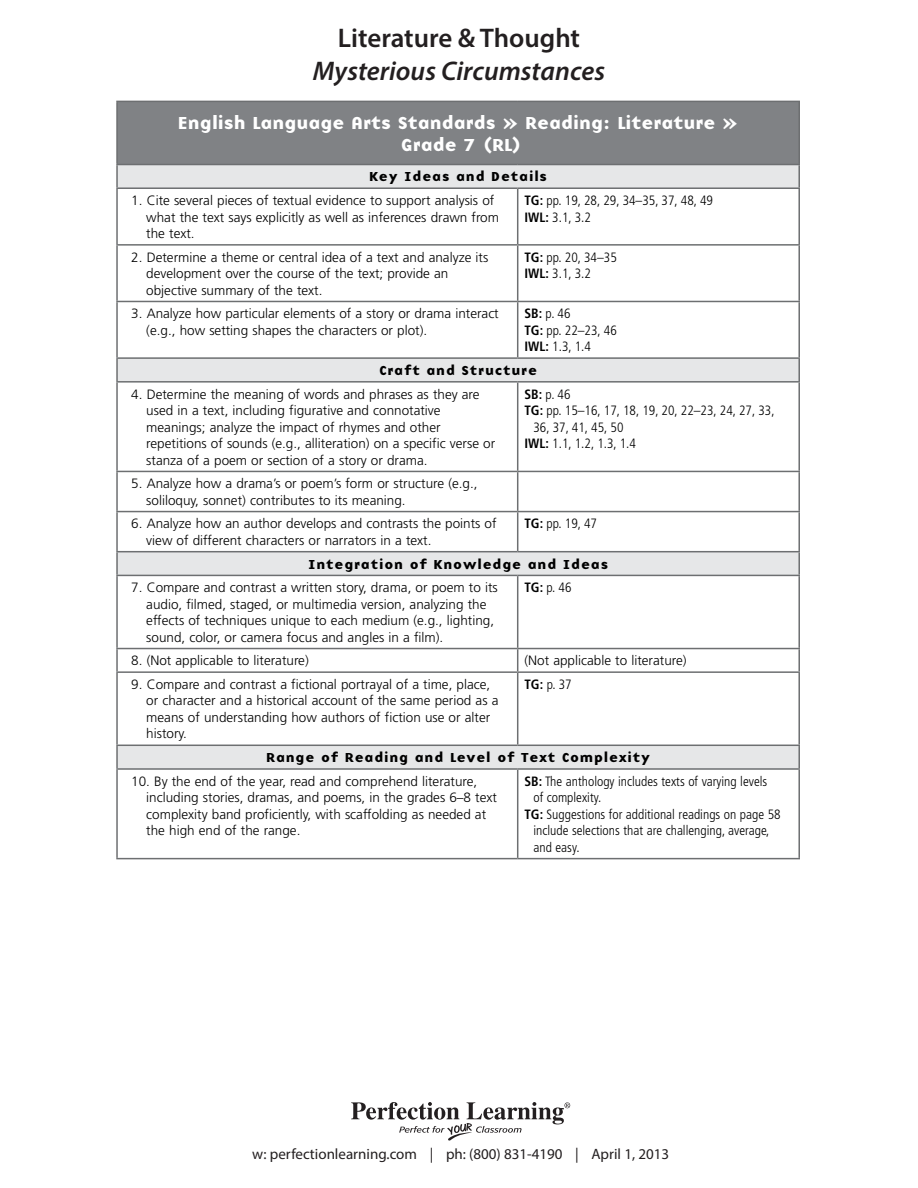
<style>
.page{position:relative;width:918px;height:1188px;background:#fff}
.page>*{position:absolute;margin:0;border:0;box-sizing:border-box;transform-origin:0 0}
.t1{font:italic 600 27px "Myriad Pro";color:#231f20}
.t2{font:600 27px "Myriad Pro";color:#231f20}
.t3{font:18px/22.5px "Base Nine B";color:#fff;text-align:center}
.t4{font:15px "Myriad Pro";color:#231f20}
.t5{font:300 13.5px/16.5px "Frutiger";color:#000}
.t6{font:300 condensed 13.5px/16.5px "Frutiger";color:#000}
.t7{font:13.5px "Base Nine B";letter-spacing:.06em;color:#000}
.s1{font-weight:700}
</style>
<div class="page">
<div style="left:117px;top:101px;width:682px;height:64px;background:#808285"></div>
<svg style="left:118px;top:165px;width:680px;height:603px"></svg>
<hr style="left:798px;top:102px;width:2px;height:62px;background:#6d6f71">
<hr style="left:798px;top:165px;width:2px;height:22px;background:#6d6f71">
<hr style="left:116px;top:189px;width:2px;height:55px;background:#6d6f71">
<hr style="left:518px;top:187px;width:282px;height:2px;background:#6d6f71">
<hr style="left:517px;top:189px;width:1px;height:55px;background:#6d6f71">
<hr style="left:798px;top:189px;width:2px;height:55px;background:#6d6f71">
<hr style="left:116px;top:244px;width:402px;height:2px;background:#6d6f71">
<hr style="left:116px;top:246px;width:2px;height:55px;background:#6d6f71">
<hr style="left:518px;top:244px;width:282px;height:2px;background:#6d6f71">
<hr style="left:517px;top:246px;width:1px;height:55px;background:#6d6f71">
<hr style="left:798px;top:246px;width:2px;height:55px;background:#6d6f71">
<hr style="left:116px;top:301px;width:402px;height:1px;background:#6d6f71">
<hr style="left:116px;top:302px;width:2px;height:55px;background:#6d6f71">
<hr style="left:518px;top:301px;width:282px;height:1px;background:#6d6f71">
<hr style="left:517px;top:302px;width:1px;height:55px;background:#6d6f71">
<hr style="left:798px;top:302px;width:2px;height:55px;background:#6d6f71">
<hr style="left:518px;top:357px;width:282px;height:2px;background:#6d6f71">
<hr style="left:798px;top:359px;width:2px;height:22px;background:#6d6f71">
<hr style="left:116px;top:383px;width:2px;height:88px;background:#6d6f71">
<hr style="left:518px;top:381px;width:282px;height:2px;background:#6d6f71">
<hr style="left:517px;top:383px;width:1px;height:88px;background:#6d6f71">
<hr style="left:798px;top:383px;width:2px;height:88px;background:#6d6f71">
<hr style="left:116px;top:471px;width:402px;height:1px;background:#6d6f71">
<hr style="left:116px;top:472px;width:2px;height:39px;background:#6d6f71">
<hr style="left:518px;top:471px;width:282px;height:1px;background:#6d6f71">
<hr style="left:517px;top:472px;width:1px;height:39px;background:#6d6f71">
<hr style="left:798px;top:472px;width:2px;height:39px;background:#6d6f71">
<hr style="left:116px;top:511px;width:402px;height:1px;background:#6d6f71">
<hr style="left:116px;top:512px;width:2px;height:39px;background:#6d6f71">
<hr style="left:518px;top:511px;width:282px;height:1px;background:#6d6f71">
<hr style="left:517px;top:512px;width:1px;height:39px;background:#6d6f71">
<hr style="left:798px;top:512px;width:2px;height:39px;background:#6d6f71">
<hr style="left:518px;top:551px;width:282px;height:1px;background:#6d6f71">
<hr style="left:798px;top:552px;width:2px;height:23px;background:#6d6f71">
<hr style="left:116px;top:576px;width:2px;height:72px;background:#6d6f71">
<hr style="left:518px;top:575px;width:282px;height:1px;background:#6d6f71">
<hr style="left:517px;top:576px;width:1px;height:72px;background:#6d6f71">
<hr style="left:798px;top:576px;width:2px;height:72px;background:#6d6f71">
<hr style="left:116px;top:648px;width:402px;height:1px;background:#6d6f71">
<hr style="left:116px;top:649px;width:2px;height:22px;background:#6d6f71">
<hr style="left:518px;top:648px;width:282px;height:1px;background:#6d6f71">
<svg style="left:517px;top:649px;width:1px;height:22px"></svg>
<hr style="left:798px;top:649px;width:2px;height:22px;background:#6d6f71">
<hr style="left:116px;top:671px;width:402px;height:2px;background:#6d6f71">
<hr style="left:116px;top:673px;width:2px;height:72px;background:#6d6f71">
<hr style="left:518px;top:671px;width:282px;height:2px;background:#6d6f71">
<hr style="left:517px;top:673px;width:1px;height:72px;background:#6d6f71">
<hr style="left:798px;top:673px;width:2px;height:72px;background:#6d6f71">
<hr style="left:518px;top:745px;width:282px;height:1px;background:#6d6f71">
<hr style="left:798px;top:746px;width:2px;height:22px;background:#6d6f71">
<hr style="left:116px;top:770px;width:2px;height:88px;background:#6d6f71">
<hr style="left:518px;top:768px;width:282px;height:2px;background:#6d6f71">
<hr style="left:517px;top:770px;width:1px;height:88px;background:#6d6f71">
<hr style="left:798px;top:770px;width:2px;height:88px;background:#6d6f71">
<hr style="left:116px;top:858px;width:402px;height:1px;background:#6d6f71">
<hr style="left:518px;top:858px;width:282px;height:1px;background:#6d6f71">
<hr style="left:116px;top:101px;width:402px;height:1px;background:#6d6f71">
<hr style="left:116px;top:102px;width:2px;height:62px;background:#6d6f71">
<hr style="left:518px;top:101px;width:282px;height:1px;background:#6d6f71">
<hr style="left:116px;top:164px;width:402px;height:1px;background:#6d6f71">
<hr style="left:116px;top:165px;width:2px;height:22px;background:#6d6f71">
<hr style="left:518px;top:164px;width:282px;height:1px;background:#6d6f71">
<hr style="left:116px;top:187px;width:402px;height:2px;background:#6d6f71">
<hr style="left:116px;top:357px;width:402px;height:2px;background:#6d6f71">
<hr style="left:116px;top:359px;width:2px;height:22px;background:#6d6f71">
<hr style="left:116px;top:381px;width:402px;height:2px;background:#6d6f71">
<hr style="left:116px;top:551px;width:402px;height:1px;background:#6d6f71">
<hr style="left:116px;top:552px;width:2px;height:23px;background:#6d6f71">
<hr style="left:116px;top:575px;width:402px;height:1px;background:#6d6f71">
<hr style="left:116px;top:745px;width:402px;height:1px;background:#6d6f71">
<hr style="left:116px;top:746px;width:2px;height:22px;background:#6d6f71">
<hr style="left:116px;top:768px;width:402px;height:2px;background:#6d6f71">
<svg style="left:351px;top:1102px;width:219px;height:39px"></svg>
<p class="t2" style="left:338px;top:21px;width:244px">Literature &amp; Thought</p>
<p class="t1" style="left:313px;top:53px;width:294px">Mysterious Circumstances</p>
<p class="t3" style="left:178px;top:110px;width:562px">English Language Arts Standards » Reading: Literature »<br>Grade 7 (RL)</p>
<p class="t7" style="left:369px;top:166px;width:180px">Key Ideas and Details</p>
<p class="t5" style="left:146px;top:192px;width:354px;text-indent:-15px">1. Cite several pieces of textual evidence to support analysis of what the text says explicitly as well as inferences drawn from the text.</p>
<p class="t6" style="left:524px;top:192px;width:190px"><span class="s1">TG:</span> pp. 19, 28, 29, 34–35, 37, 48, 49<br><span class="s1">IWL:</span> 3.1, 3.2</p>
<p class="t5" style="left:146px;top:249px;width:344px;text-indent:-15px">2. Determine a theme or central idea of a text and analyze its development over the course of the text; provide an objective summary of the text.</p>
<p class="t6" style="left:524px;top:249px;width:94px"><span class="s1">TG:</span> pp. 20, 34–35<br><span class="s1">IWL:</span> 3.1, 3.2</p>
<p class="t5" style="left:146px;top:306px;width:354px;text-indent:-15px">3. Analyze how particular elements of a story or drama interact (e.g., how setting shapes the characters or plot).</p>
<p class="t6" style="left:524px;top:306px;width:94px"><span class="s1">SB:</span> p. 46<br><span class="s1">TG:</span> pp. 22–23, 46<br><span class="s1">IWL:</span> 1.3, 1.4</p>
<p class="t7" style="left:379px;top:360px;width:160px">Craft and Structure</p>
<p class="t5" style="left:146px;top:386px;width:350px;text-indent:-15px">4. Determine the meaning of words and phrases as they are used in a text, including figurative and connotative meanings; analyze the impact of rhymes and other repetitions of sounds (e.g., alliteration) on a specific verse or stanza of a poem or section of a story or drama.</p>
<p class="t6" style="left:524px;top:386px;width:48px"><span class="s1">SB:</span> p. 46</p>
<p class="t6" style="left:524px;top:402px;width:252px"><span class="s1">TG:</span> pp. 15–16, 17, 18, 19, 20, 22–23, 24, 27, 33,</p>
<p class="t6" style="left:533px;top:419px;width:92px">36, 37, 41, 45, 50</p>
<p class="t6" style="left:524px;top:435px;width:113px"><span class="s1">IWL:</span> 1.1, 1.2, 1.3, 1.4</p>
<p class="t5" style="left:146px;top:476px;width:333px;text-indent:-15px">5. Analyze how a drama’s or poem’s form or structure (e.g., soliloquy, sonnet) contributes to its meaning.</p>
<p class="t5" style="left:146px;top:516px;width:352px;text-indent:-15px">6. Analyze how an author develops and contrasts the points of view of different characters or narrators in a text.</p>
<p class="t6" style="left:524px;top:516px;width:74px"><span class="s1">TG:</span> pp. 19, 47</p>
<p class="t7" style="left:308px;top:553px;width:302px">Integration of Knowledge and Ideas</p>
<p class="t5" style="left:146px;top:580px;width:353px;text-indent:-15px">7. Compare and contrast a written story, drama, or poem to its audio, filmed, staged, or multimedia version, analyzing the effects of techniques unique to each medium (e.g., lighting, sound, color, or camera focus and angles in a film).</p>
<p class="t6" style="left:524px;top:580px;width:49px"><span class="s1">TG:</span> p. 46</p>
<p class="t5" style="left:131px;top:653px;width:179px">8. (Not applicable to literature)</p>
<p class="t5" style="left:524px;top:653px;width:164px">(Not applicable to literature)</p>
<p class="t5" style="left:146px;top:676px;width:354px;text-indent:-15px">9. Compare and contrast a fictional portrayal of a time, place, or character and a historical account of the same period as a means of understanding how authors of fiction use or alter history.</p>
<p class="t6" style="left:524px;top:676px;width:49px"><span class="s1">TG:</span> p. 37</p>
<p class="t7" style="left:266px;top:747px;width:385px">Range of Reading and Level of Text Complexity</p>
<p class="t5" style="left:146px;top:773px;width:352px;text-indent:-15px">10. By the end of the year, read and comprehend literature, including stories, dramas, and poems, in the grades 6–8 text complexity band proficiently, with scaffolding as needed at the high end of the range.</p>
<p class="t6" style="left:524px;top:773px;width:244px"><span class="s1">SB:</span> The anthology includes texts of varying levels</p>
<p class="t6" style="left:533px;top:790px;width:69px">of complexity.</p>
<p class="t6" style="left:524px;top:806px;width:258px"><span class="s1">TG:</span> Suggestions for additional readings on page 58</p>
<p class="t6" style="left:533px;top:823px;width:238px">include selections that are challenging, average,</p>
<p class="t6" style="left:533px;top:839px;width:48px">and easy.</p>
<p class="t4" style="left:252px;top:1144px;width:418px">w: perfectionlearning.com | ph: (800) 831-4190 | April 1, 2013</p>
</div>
